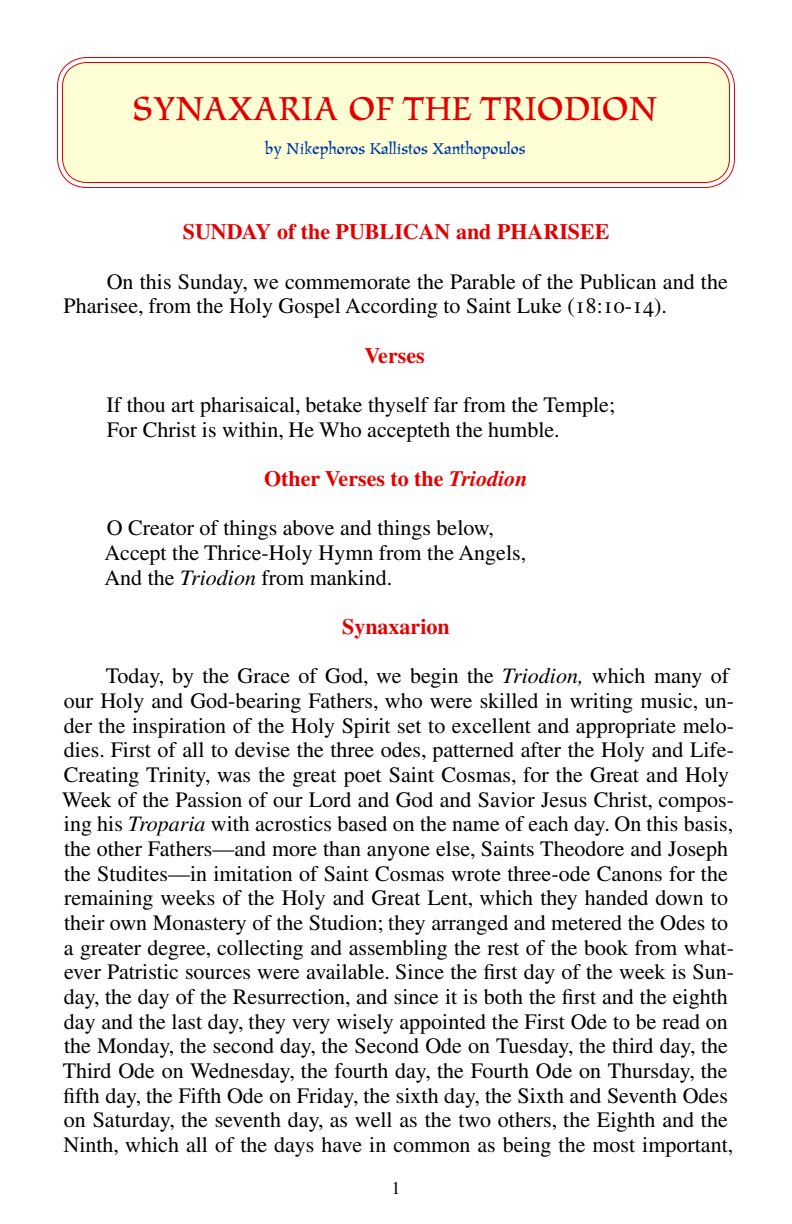
<style>
.page{position:relative;width:792px;height:1224px;background:#fff}
.page>*{position:absolute;margin:0;border:0;box-sizing:border-box;transform-origin:0 0}
.t1{font:39.2px "Amigo";color:#e30000}
.t2{font:22px/24.6px "CTOS Times Pro";color:#000}
.center{font:700 22px "CTOS Times Pro";color:#e30000}
.t3{font:18.6px "Amigo";color:#003ca5}
.t4{font:18px "CTOS Times Pro";color:#050a0a}
.s1{font-style:italic}
</style>
<div class="page">
<div style="left:62px;top:62px;width:668px;height:121px;background:#ffffd6;border-radius:25px"></div>
<div style="left:57px;top:57px;width:678px;height:131px;border:1px solid #e30000;border-radius:29px"></div>
<div style="left:62px;top:62px;width:668px;height:121px;border:1px solid #e30000;border-radius:25px"></div>
<p class="t1" style="left:132px;top:88px;width:527px">SYNAXARIA OF THE TRIODION</p>
<p class="t3" style="left:265px;top:139px;width:262px">by Nikephoros Kallistos Xanthopoulos</p>
<p class="center" style="left:183px;top:212px;width:428px">SUNDAY of the PUBLICAN and PHARISEE</p>
<p class="t2" style="left:64px;top:267px;width:666px;text-indent:43px">On this Sunday, we commemorate the Parable of the Publican and the<br>Pharisee, from the Holy Gospel According to Saint Luke (18:10-14).</p>
<p class="center" style="left:365px;top:336px;width:62px">Verses</p>
<p class="t2" style="left:107px;top:391px;width:510px">If thou art pharisaical, betake thyself far from the Temple;</p>
<p class="t2" style="left:107px;top:415px;width:454px">For Christ is within, He Who accepteth the humble.</p>
<p class="center" style="left:264px;top:459px;width:265px">Other Verses to the <span class="s1">Triodion</span></p>
<p class="t2" style="left:107px;top:514px;width:389px">O Creator of things above and things below,</p>
<p class="t2" style="left:104px;top:539px;width:423px">Accept the Thrice-Holy Hymn from the Angels,</p>
<p class="t2" style="left:104px;top:563px;width:289px">And the <span class="s1">Triodion</span> from mankind.</p>
<p class="center" style="left:342px;top:607px;width:109px">Synaxarion</p>
<p class="t2" style="left:62px;top:662px;width:674px;text-indent:44px">Today, by the Grace of God, we begin the <span class="s1">Triodion,</span> which many of our Holy and God-bearing Fathers, who were skilled in writing music, un&shy;der the inspiration of the Holy Spirit set to excellent and appropriate melo&shy;dies. First of all to devise the three odes, patterned after the Holy and Life-Creating Trinity, was the great poet Saint Cosmas, for the Great and Holy Week of the Passion of our Lord and God and Savior Jesus Christ, compos&shy;ing his <span class="s1">Troparia</span> with acrostics based on the name of each day. On this basis, the other Fathers—and more than anyone else, Saints Theodore and Joseph the Studites—in imitation of Saint Cosmas wrote three-ode Canons for the remaining weeks of the Holy and Great Lent, which they handed down to their own Monastery of the Studion; they arranged and metered the Odes to a greater degree, collecting and assembling the rest of the book from what&shy;ever Patristic sources were available. Since the first day of the week is Sun&shy;day, the day of the Resurrection, and since it is both the first and the eighth day and the last day, they very wisely appointed the First Ode to be read on the Monday, the second day, the Second Ode on Tuesday, the third day, the Third Ode on Wednesday, the fourth day, the Fourth Ode on Thursday, the fifth day, the Fifth Ode on Friday, the sixth day, the Sixth and Seventh Odes on Saturday, the seventh day, as well as the two others, the Eighth and the Ninth, which all of the days have in common as being the most important,</p>
<p class="t4" style="left:392px;top:1172px;width:10px">1</p>
</div>
